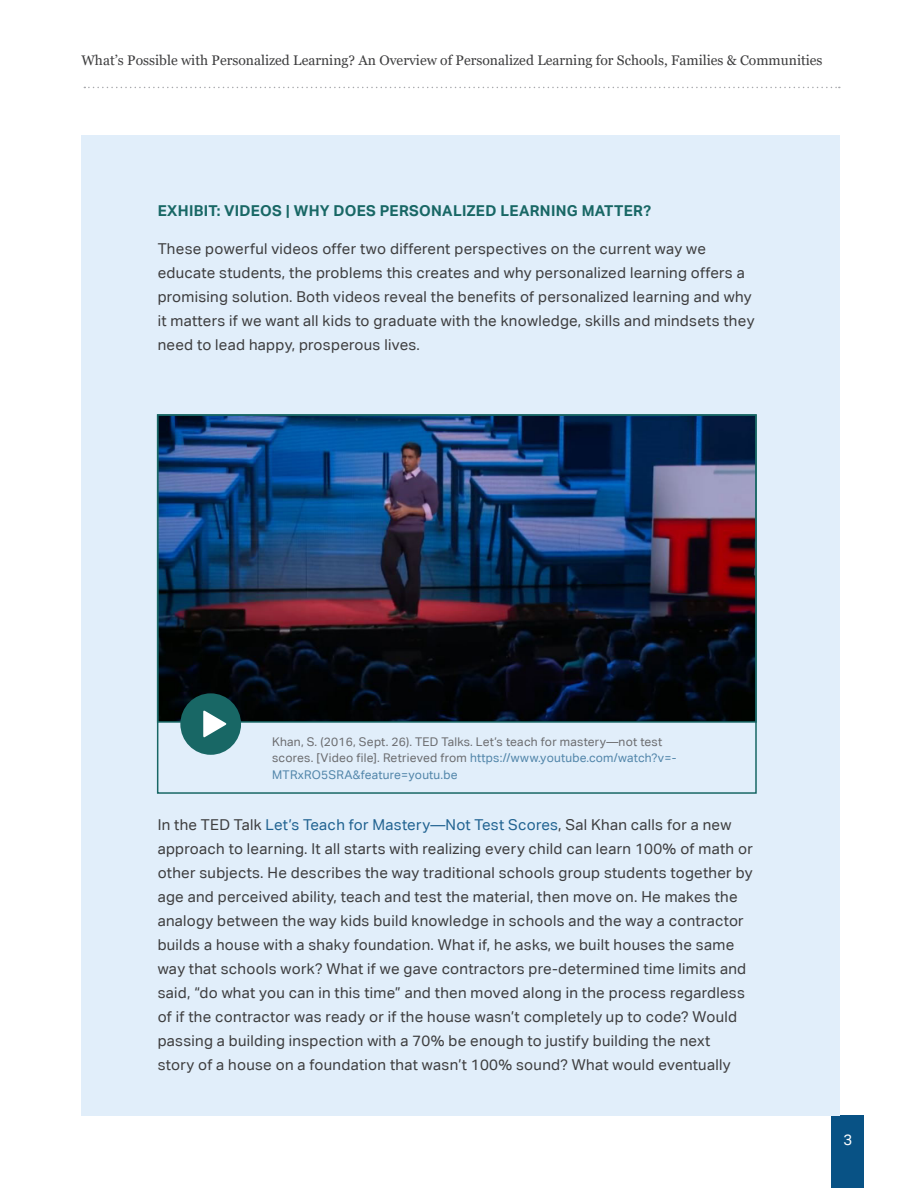
<style>
.page{position:relative;width:918px;height:1188px;background:#fff}
.page>*{position:absolute;margin:0;border:0;box-sizing:border-box;transform-origin:0 0}
.t1{font:15px/24px "Aktiv Grotesk";letter-spacing:.02em;color:#3e3e3f}
.Subhead{font:700 15px "Aktiv Grotesk";letter-spacing:.02em;color:#186765}
.t2{font:15px "Aktiv Grotesk";color:#fff}
.t3{font:13.8px "Georgia";color:#3e3e3f}
.t4{font:12px/16.5px "Aktiv Grotesk";letter-spacing:.02em;color:#6c6d70}
.s1{color:#5286aa}
.s2{color:#216391}
</style>
<div class="page">
<svg style="left:84px;top:87px;width:756px;height:1px"></svg>
<div style="left:832px;top:1116px;width:32px;height:72px;background:#085285"></div>
<div style="left:81px;top:135px;width:759px;height:981px;background:#e1eefa"></div>
<img style="left:160px;top:417px;width:594px;height:303px">
<div style="left:157px;top:414px;width:600px;height:380px;border:2px solid #186765"></div>
<div style="left:180px;top:693px;width:61px;height:62px;background:#186765;border-radius:50%"></div>
<svg style="left:203px;top:710px;width:24px;height:28px"></svg>
<p class="t3" style="left:81px;top:52px;width:743px">What’s Possible with Personalized Learning? An Overview of Personalized Learning for Schools, Families &amp; Communities</p>
<p class="Subhead" style="left:158px;top:202px;width:495px">EXHIBIT: VIDEOS | WHY DOES PERSONALIZED LEARNING MATTER?</p>
<p class="t1" style="left:158px;top:237px;width:598px">These powerful videos offer two different perspectives on the current way we educate students, the problems this creates and why personalized learning offers a promising solution. Both videos reveal the benefits of personalized learning and why it matters if we want all kids to graduate with the knowledge, skills and mindsets they need to lead happy, prosperous lives.</p>
<p class="t4" style="left:272px;top:733px;width:406px">Khan, S. (2016, Sept. 26). TED Talks. Let’s teach for mastery—not test scores. [Video file]. Retrieved from <span class="s1">https://www.youtube.com/watch?v=-<br>MTRxRO5SRA&amp;feature=youtu.be</span></p>
<p class="t1" style="left:158px;top:813px;width:597px">In the TED Talk <span class="s2">Let’s Teach for Mastery—Not Test Scores</span>, Sal Khan calls for a new approach to learning. It all starts with realizing every child can learn 100% of math or other subjects. He describes the way traditional schools group students together by age and perceived ability, teach and test the material, then move on. He makes the analogy between the way kids build knowledge in schools and the way a contractor builds a house with a shaky foundation. What if, he asks, we built houses the same way that schools work? What if we gave contractors pre-determined time limits and said, “do what you can in this time” and then moved along in the process regardless of if the contractor was ready or if the house wasn’t completely up to code? Would passing a building inspection with a 70% be enough to justify building the next<br>story of a house on a foundation that wasn’t 100% sound? What would eventually</p>
<p class="t2" style="left:843px;top:1131px;width:10px">3</p>
</div>
